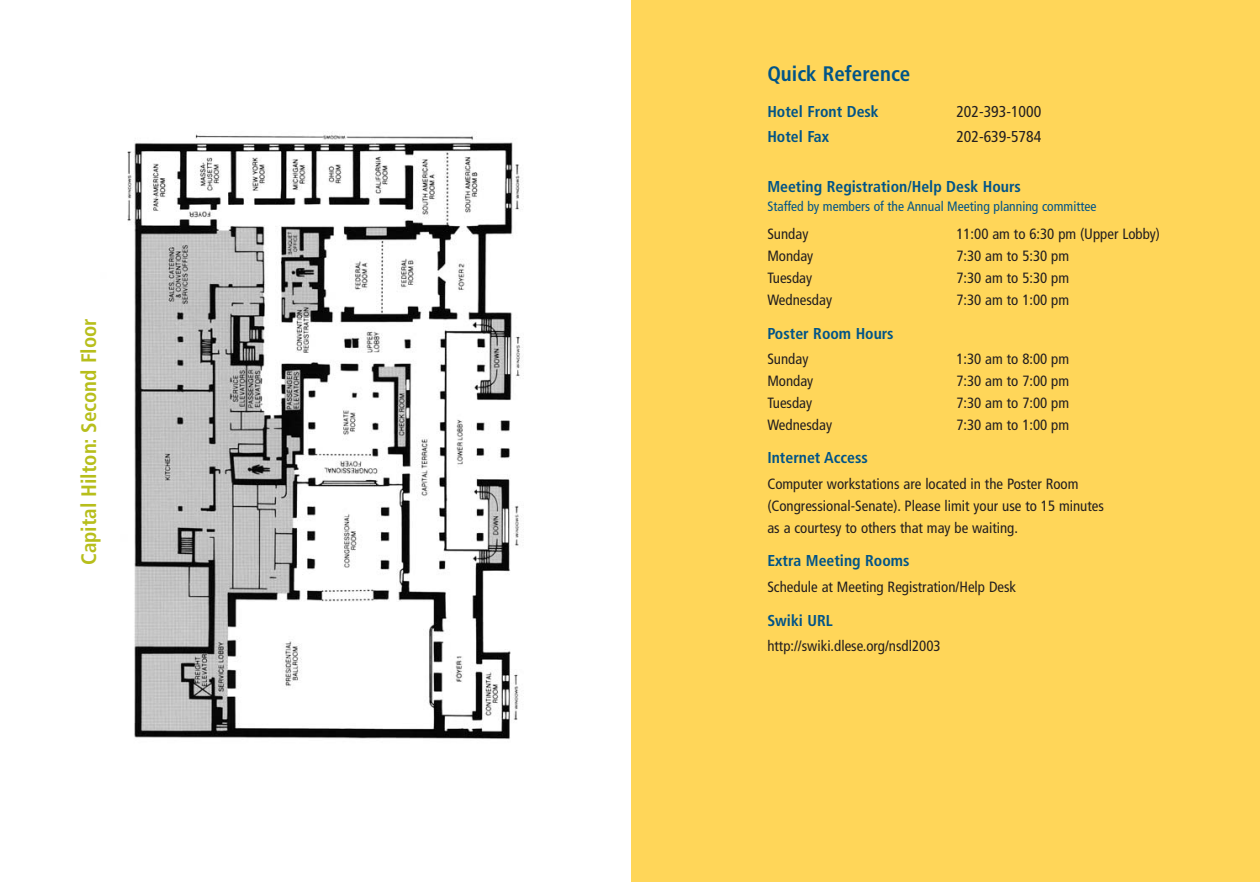
<style>
.page{position:relative;width:1260px;height:882px;background:#fff}
.page>*{position:absolute;margin:0;border:0;box-sizing:border-box;transform-origin:0 0}
.t1{font:700 condensed 21px "Frutiger";color:#b7be1b}
.t2{font:700 condensed 21px "Frutiger";color:#005488}
.t3{font:700 condensed 15.75px "Frutiger";color:#005488}
.t4{font:condensed 15.75px "Frutiger";color:#231f20}
.t5{font:condensed 14.88px/21.9px "Frutiger";color:#231f20}
.t6{font:condensed 13.65px "Frutiger";color:#005488}
</style>
<div class="page">
<div style="left:632px;top:0;width:628px;height:882px;background:#ffd659"></div>
<img style="left:127px;top:131px;width:396px;height:609px">
<h1 class="t1" style="left:80px;top:565px;width:248px;rotate:-90deg">Capital Hilton: Second Floor</h1>
<h1 class="t2" style="left:767px;top:65px;width:145px">Quick Reference</h1>
<p class="t3" style="left:767px;top:105px;width:113px">Hotel Front Desk</p>
<p class="t4" style="left:956px;top:105px;width:86px">202-393-1000</p>
<p class="t3" style="left:767px;top:130px;width:63px">Hotel Fax</p>
<p class="t4" style="left:956px;top:130px;width:86px">202-639-5784</p>
<p class="t3" style="left:767px;top:180px;width:255px">Meeting Registration/Help Desk Hours</p>
<p class="t6" style="left:767px;top:201px;width:331px">Staffed by members of the Annual Meeting planning committee</p>
<p class="t5" style="left:767px;top:224px;width:43px">Sunday</p>
<p class="t5" style="left:956px;top:224px;width:205px">11:00 am to 6:30 pm (Upper Lobby)</p>
<p class="t5" style="left:767px;top:246px;width:48px">Monday</p>
<p class="t5" style="left:956px;top:246px;width:114px">7:30 am to 5:30 pm</p>
<p class="t5" style="left:767px;top:268px;width:46px">Tuesday</p>
<p class="t5" style="left:956px;top:268px;width:114px">7:30 am to 5:30 pm</p>
<p class="t5" style="left:767px;top:290px;width:66px">Wednesday</p>
<p class="t5" style="left:956px;top:290px;width:114px">7:30 am to 1:00 pm</p>
<p class="t3" style="left:767px;top:327px;width:128px">Poster Room Hours</p>
<p class="t5" style="left:767px;top:349px;width:43px">Sunday</p>
<p class="t5" style="left:956px;top:349px;width:114px">1:30 am to 8:00 pm</p>
<p class="t5" style="left:767px;top:371px;width:48px">Monday</p>
<p class="t5" style="left:956px;top:371px;width:114px">7:30 am to 7:00 pm</p>
<p class="t5" style="left:767px;top:393px;width:46px">Tuesday</p>
<p class="t5" style="left:956px;top:393px;width:114px">7:30 am to 7:00 pm</p>
<p class="t5" style="left:767px;top:415px;width:66px">Wednesday</p>
<p class="t5" style="left:956px;top:415px;width:114px">7:30 am to 1:00 pm</p>
<p class="t3" style="left:767px;top:452px;width:102px">Internet Access</p>
<p class="t5" style="left:767px;top:474px;width:338px">Computer workstations are located in the Poster Room (Congressional-Senate). Please limit your use to 15 minutes as a courtesy to others that may be waiting.</p>
<p class="t3" style="left:767px;top:555px;width:144px">Extra Meeting Rooms</p>
<p class="t5" style="left:767px;top:577px;width:250px">Schedule at Meeting Registration/Help Desk</p>
<p class="t3" style="left:767px;top:614px;width:67px">Swiki URL</p>
<p class="t5" style="left:767px;top:636px;width:175px">http://swiki.dlese.org/nsdl2003</p>
</div>
